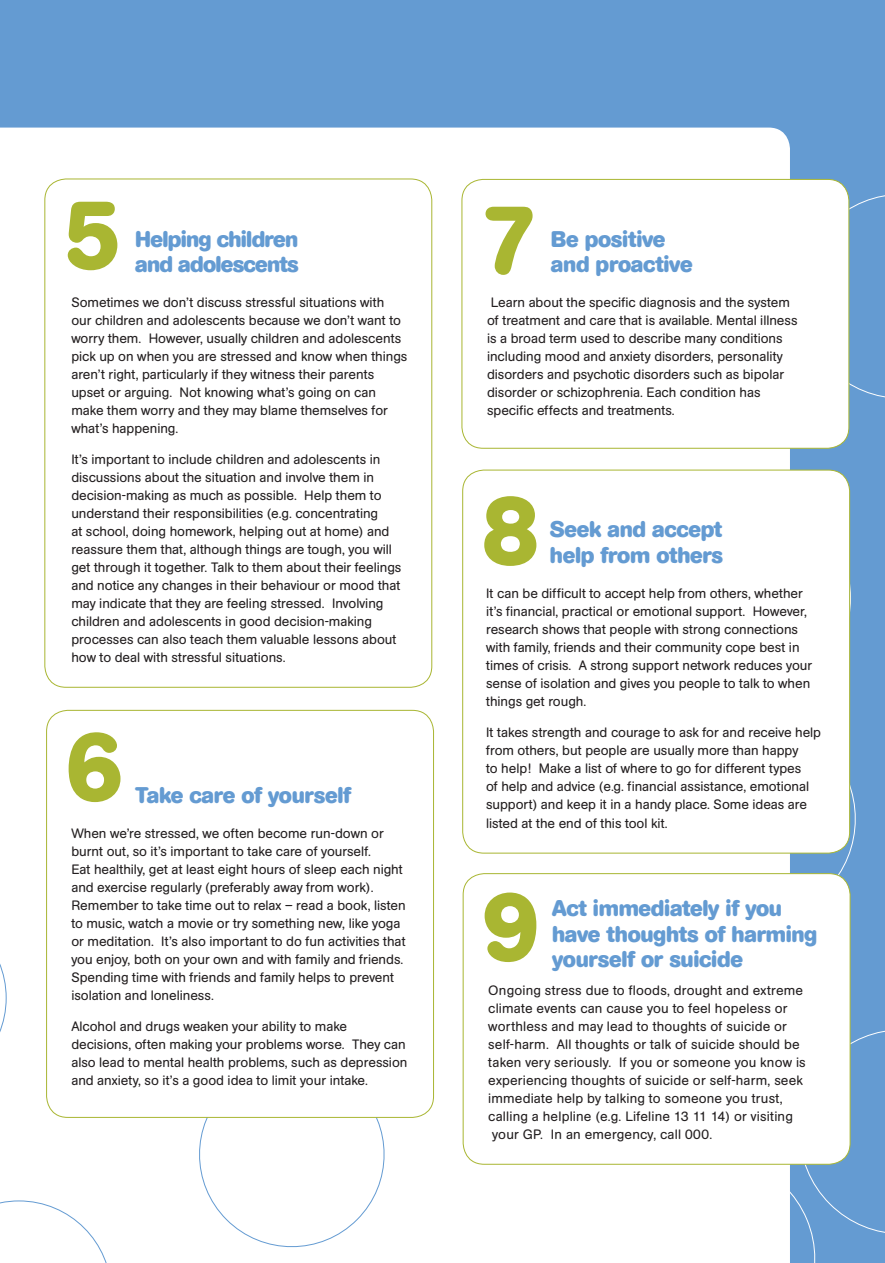
<style>
.page{position:relative;width:885px;height:1263px;background:#fff}
.page>*{position:absolute;margin:0;border:0;box-sizing:border-box;transform-origin:0 0}
.heading_1{font:700 96.45px "AG Book Rounded";color:#a9b632}
.tools_heading{font:700 22.5px/25.5px "AG Book Rounded";letter-spacing:-.015em;color:#649bd2}
.body{font:13.5px/18px "AG Book Rounded";letter-spacing:-.005em;color:#231f20}
.Body_text{font:13.5px/18px "AG Book Rounded";letter-spacing:.01em;color:#231f20}
</style>
<div class="page">
<div style="left:0;top:0;width:884px;height:1263px;background:#649bd2"></div>
<div style="left:0;top:128px;width:789px;height:1135px;background:#fff"></div>
<svg style="left:0;top:905px;width:6px;height:185px"></svg>
<div style="left:0;top:1201px;width:111px;height:62px;background:#fff"></div>
<div style="left:190px;top:1118px;width:203px;height:138px;background:#fff"></div>
<svg style="left:737px;top:1020px;width:147px;height:243px"></svg>
<svg style="left:737px;top:706px;width:119px;height:225px"></svg>
<svg style="left:841px;top:184px;width:43px;height:225px"></svg>
<div style="left:47px;top:710px;width:386px;height:407px;background:#fff;border-radius:21px"></div>
<div style="left:462px;top:179px;width:386px;height:269px;background:#fff;border-radius:21px"></div>
<div style="left:461px;top:179px;width:388px;height:270px;border:1px solid #a9b632;border-radius:21px"></div>
<div style="left:462px;top:470px;width:387px;height:383px;background:#fff;border-radius:21px"></div>
<div style="left:45px;top:179px;width:387px;height:508px;background:#fff;border-radius:21px"></div>
<div style="left:463px;top:874px;width:387px;height:290px;background:#fff;border-radius:21px"></div>
<div style="left:462px;top:873px;width:388px;height:291px;border:1px solid #a9b632;border-radius:21px"></div>
<p class="heading_1" style="left:64px;top:180px;width:60px">5</p>
<p class="tools_heading" style="left:135px;top:227px;width:165px">Helping children and adolescents</p>
<p class="body" style="left:71px;top:294px;width:337px">Sometimes we don’t discuss stressful situations with our children and adolescents because we don’t want to worry them. However, usually children and adolescents pick up on when you are stressed and know when things aren’t right, particularly if they witness their parents upset or arguing. Not knowing what’s going on can make them worry and they may blame themselves for what’s happening.</p>
<p class="body" style="left:71px;top:450px;width:331px">It’s important to include children and adolescents in discussions about the situation and involve them in decision-making as much as possible. Help them to understand their responsibilities (e.g. concentrating<br>at school, doing homework, helping out at home) and reassure them that, although things are tough, you will get through it together. Talk to them about their feelings and notice any changes in their behaviour or mood that may indicate that they are feeling stressed. Involving children and adolescents in good decision-making processes can also teach them valuable lessons about how to deal with stressful situations.</p>
<p class="heading_1" style="left:65px;top:712px;width:60px">6</p>
<p class="tools_heading" style="left:135px;top:783px;width:217px">Take care of yourself</p>
<p class="body" style="left:71px;top:824px;width:336px">When we’re stressed, we often become run-down or burnt out, so it’s important to take care of yourself.<br>Eat healthily, get at least eight hours of sleep each night and exercise regularly (preferably away from work).<br>Remember to take time out to relax – read a book, listen to music, watch a movie or try something new, like yoga or meditation. It’s also important to do fun activities that you enjoy, both on your own and with family and friends.<br>Spending time with friends and family helps to prevent isolation and loneliness.</p>
<p class="body" style="left:71px;top:1017px;width:337px">Alcohol and drugs weaken your ability to make decisions, often making your problems worse. They can also lead to mental health problems, such as depression and anxiety, so it’s a good idea to limit your intake.</p>
<p class="heading_1" style="left:480px;top:185px;width:60px">7</p>
<p class="tools_heading" style="left:551px;top:227px;width:143px">Be positive and proactive</p>
<p class="body" style="left:487px;top:294px;width:312px">Learn about the specific diagnosis and the system of treatment and care that is available. Mental illness is a broad term used to describe many conditions including mood and anxiety disorders, personality disorders and psychotic disorders such as bipolar disorder or schizophrenia. Each condition has specific effects and treatments.</p>
<p class="heading_1" style="left:481px;top:475px;width:60px">8</p>
<p class="tools_heading" style="left:550px;top:517px;width:175px">Seek and accept help from others</p>
<p class="body" style="left:486px;top:584px;width:327px">It can be difficult to accept help from others, whether it’s financial, practical or emotional support. However, research shows that people with strong connections with family, friends and their community cope best in times of crisis. A strong support network reduces your sense of isolation and gives you people to talk to when things get rough.</p>
<p class="body" style="left:486px;top:723px;width:336px">It takes strength and courage to ask for and receive help from others, but people are usually more than happy<br>to help! Make a list of where to go for different types<br>of help and advice (e.g. financial assistance, emotional support) and keep it in a handy place. Some ideas are</p>
<p class="body" style="left:486px;top:814px;width:183px">listed at the end of this tool kit.</p>
<p class="heading_1" style="left:482px;top:872px;width:60px">9</p>
<p class="tools_heading" style="left:552px;top:896px;width:267px">Act immediately if you have thoughts of harming yourself or suicide</p>
<p class="Body_text" style="left:488px;top:981px;width:319px">Ongoing stress due to floods, drought and extreme climate events can cause you to feel hopeless or worthless and may lead to thoughts of suicide or self-harm. All thoughts or talk of suicide should be taken very seriously. If you or someone you know is experiencing thoughts of suicide or self-harm, seek immediate help by talking to someone you trust, calling a helpline (e.g. Lifeline 13 11 14) or visiting your GP. In an emergency, call 000.</p>
</div>
